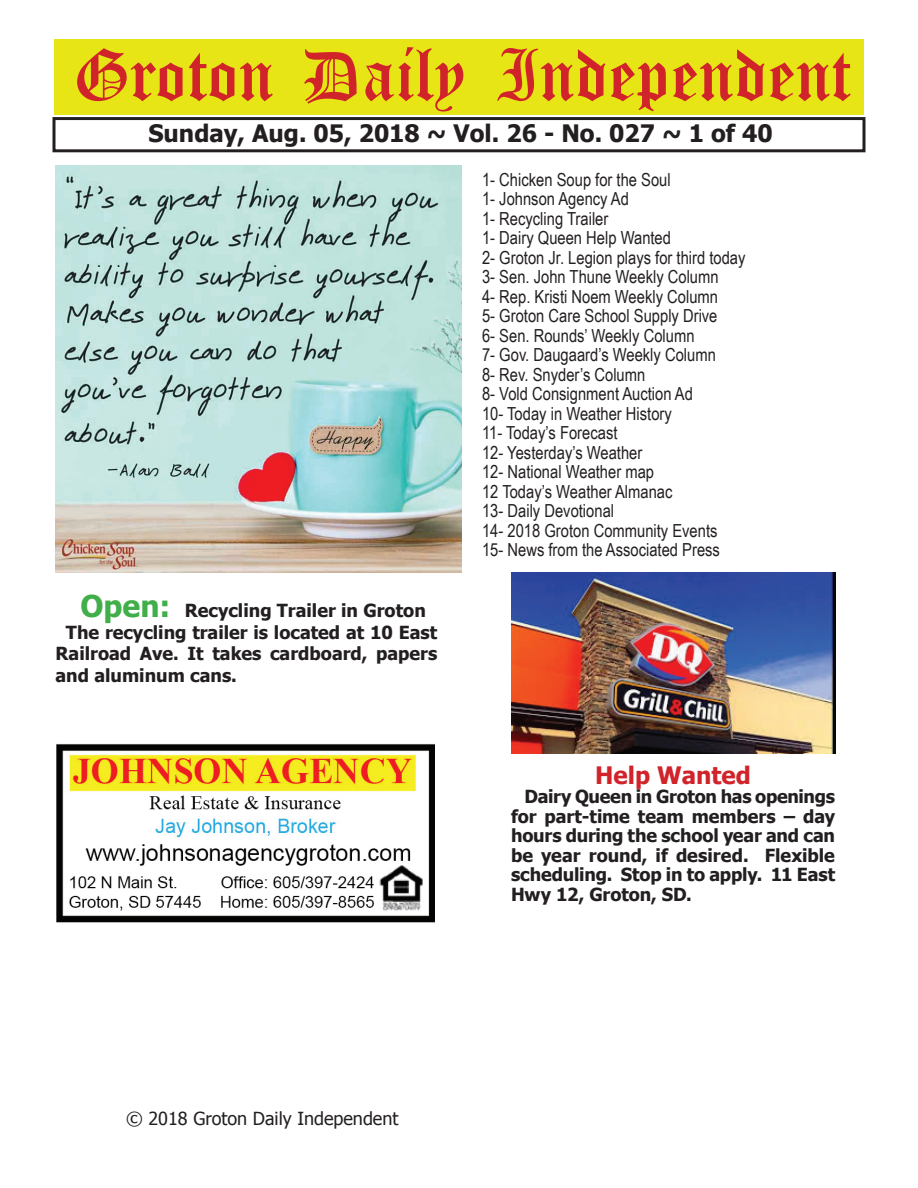
<style>
.page{position:relative;width:918px;height:1188px;background:#fff}
.page>*{position:absolute;margin:0;border:0;box-sizing:border-box;transform-origin:0 0}
.t1{font:54px "Old English Five";color:#d1232a}
.t2{font:700 24px "Tahoma";color:#231f20}
.t3{font:700 24px "Tahoma";color:#d1232a}
.t4{font:18px/19.5px "Arial Narrow";color:#231f20}
.t5{font:700 18px/19.5px "Tahoma";color:#231f20;text-align:justify}
.t6{font:18px "Tahoma";color:#231f20}
.s1{font-size:30px;color:#40ae49}
</style>
<div class="page">
<div style="left:52px;top:117px;width:814px;height:35px;border:3px solid #231f20"></div>
<div style="left:54px;top:40px;width:810px;height:75px;background:#e7e515"></div>
<img style="left:56px;top:744px;width:378px;height:179px">
<img style="left:511px;top:572px;width:324px;height:182px">
<img style="left:56px;top:166px;width:406px;height:406px">
<h1 class="t1" style="left:73px;top:50px;width:779px">Groton Daily Independent</h1>
<h2 class="t2" style="left:148px;top:116px;width:626px">Sunday, Aug. 05, 2018 ~ Vol. 26 - No. 027 ~ 1 of 40</h2>
<p class="t5" style="left:81px;top:600px;width:347px"><span class="s1">Open:</span> Recycling Trailer in Groton</p>
<p class="t5" style="left:66px;top:621px;width:373px">The recycling trailer is located at 10 East</p>
<p class="t5" style="left:56px;top:643px;width:383px">Railroad Ave. It takes cardboard, papers</p>
<p class="t5" style="left:56px;top:664px;width:183px">and aluminum cans.</p>
<p class="t4" style="left:482px;top:169px;width:265px">1- Chicken Soup for the Soul<br>1- Johnson Agency Ad<br>1- Recycling Trailer<br>1- Dairy Queen Help Wanted<br>2- Groton Jr. Legion plays for third today<br>3- Sen. John Thune Weekly Column<br>4- Rep. Kristi Noem Weekly Column<br>5- Groton Care School Supply Drive<br>6- Sen. Rounds’ Weekly Column<br>7- Gov. Daugaard’s Weekly Column<br>8- Rev. Snyder’s Column<br>8- Vold Consignment Auction Ad<br>10- Today in Weather History<br>11- Today’s Forecast<br>12- Yesterday’s Weather<br>12- National Weather map<br>12 Today’s Weather Almanac<br>13- Daily Devotional<br>14- 2018 Groton Community Events<br>15- News from the Associated Press</p>
<h2 class="t3" style="left:595px;top:758px;width:157px">Help Wanted</h2>
<p class="t5" style="left:511px;top:786px;width:326px;text-indent:14px">Dairy Queen in Groton has openings for part-time team members – day hours during the school year and can be year round, if desired. Flexible scheduling. Stop in to apply. 11 East Hwy 12, Groton, SD.</p>
<p class="t6" style="left:126px;top:1106px;width:274px">© 2018 Groton Daily Independent</p>
</div>
